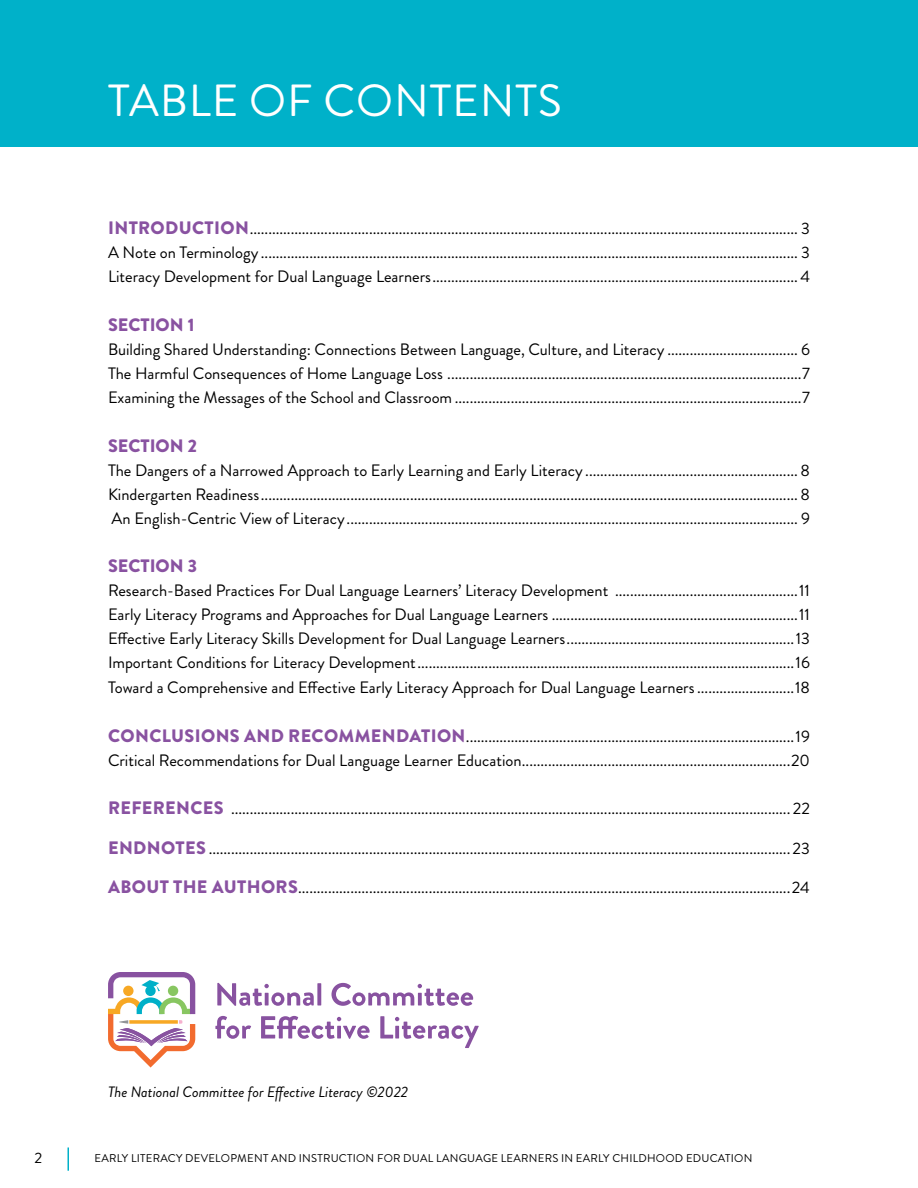
<style>
.page{position:relative;width:918px;height:1188px;background:#fff}
.page>*{position:absolute;margin:0;border:0;box-sizing:border-box;transform-origin:0 0}
.t1{font:45px "Brandon Grotesque";letter-spacing:.02em;color:#fff}
.t2{font:900 18px "Brandon Grotesque";color:#8952a1}
.t3{font:16.5px/24px "Brandon Grotesque";color:#000;text-align:justify}
.t4{font:italic 15px "Brandon Grotesque";color:#000}
.t5{font:15px "Brandon Grotesque";color:#000}
.t6{font:11.25px "Brandon Grotesque";letter-spacing:.02em;color:#000}
.s1{font-weight:900;font-size:18px;color:#8952a1}
</style>
<div class="page">
<svg style="left:68px;top:1148px;width:1px;height:23px"></svg>
<div style="left:0;top:0;width:917px;height:147px;background:#00b1c9"></div>
<svg style="left:217px;top:983px;width:97px;height:23px"></svg>
<svg style="left:317px;top:983px;width:4px;height:22px"></svg>
<svg style="left:331px;top:983px;width:142px;height:23px"></svg>
<svg style="left:215px;top:1016px;width:36px;height:23px"></svg>
<svg style="left:261px;top:1016px;width:109px;height:23px"></svg>
<svg style="left:380px;top:1016px;width:99px;height:32px"></svg>
<svg style="left:108px;top:972px;width:87px;height:96px"></svg>
<h1 class="t1" style="left:108px;top:69px;width:455px">TABLE OF CONTENTS</h1>
<p class="t3" style="left:108px;top:217px;width:703px"><span class="s1">INTRODUCTION</span>................................................................................................................................................... 3<br>A Note on Terminology ................................................................................................................................................ 3<br>Literacy Development for Dual Language Learners.................................................................................................. 4</p>
<p class="t2" style="left:108px;top:312px;width:88px">SECTION 1</p>
<p class="t3" style="left:108px;top:338px;width:703px">Building Shared Understanding: Connections Between Language, Culture, and Literacy ................................... 6<br>The Harmful Consequences of Home Language Loss ...............................................................................................7<br>Examining the Messages of the School and Classroom .............................................................................................7</p>
<p class="t2" style="left:108px;top:433px;width:90px">SECTION 2</p>
<p class="t3" style="left:108px;top:458px;width:703px">The Dangers of a Narrowed Approach to Early Learning and Early Literacy ......................................................... 8<br>Kindergarten Readiness................................................................................................................................................ 8<br>An English-Centric View of Literacy ......................................................................................................................... 9</p>
<p class="t2" style="left:108px;top:553px;width:91px">SECTION 3</p>
<p class="t3" style="left:108px;top:579px;width:703px">Research-Based Practices For Dual Language Learners’ Literacy Development .................................................11<br>Early Literacy Programs and Approaches for Dual Language Learners ..................................................................11<br>Effective Early Literacy Skills Development for Dual Language Learners.............................................................13<br>Important Conditions for Literacy Development.....................................................................................................16<br>Toward a Comprehensive and Effective Early Literacy Approach for Dual Language Learners..........................18</p>
<p class="t3" style="left:108px;top:725px;width:703px"><span class="s1">CONCLUSIONS AND RECOMMENDATION</span>........................................................................................19<br>Critical Recommendations for Dual Language Learner Education........................................................................20</p>
<p class="t3" style="left:108px;top:797px;width:703px"><span class="s1">REFERENCES</span> ...................................................................................................................................................... 22</p>
<p class="t3" style="left:108px;top:836px;width:703px"><span class="s1">ENDNOTES</span> ............................................................................................................................................................ 23</p>
<p class="t3" style="left:108px;top:876px;width:703px"><span class="s1">ABOUT THE AUTHORS</span>....................................................................................................................................24</p>
<p class="t4" style="left:108px;top:1082px;width:302px">The National Committee for Effective Literacy ©2022</p>
<p class="t5" style="left:34px;top:1147px;width:9px">2</p>
<p class="t6" style="left:95px;top:1150px;width:659px">EARLY LITERACY DEVELOPMENT AND INSTRUCTION FOR DUAL LANGUAGE LEARNERS IN EARLY CHILDHOOD EDUCATION</p>
</div>
